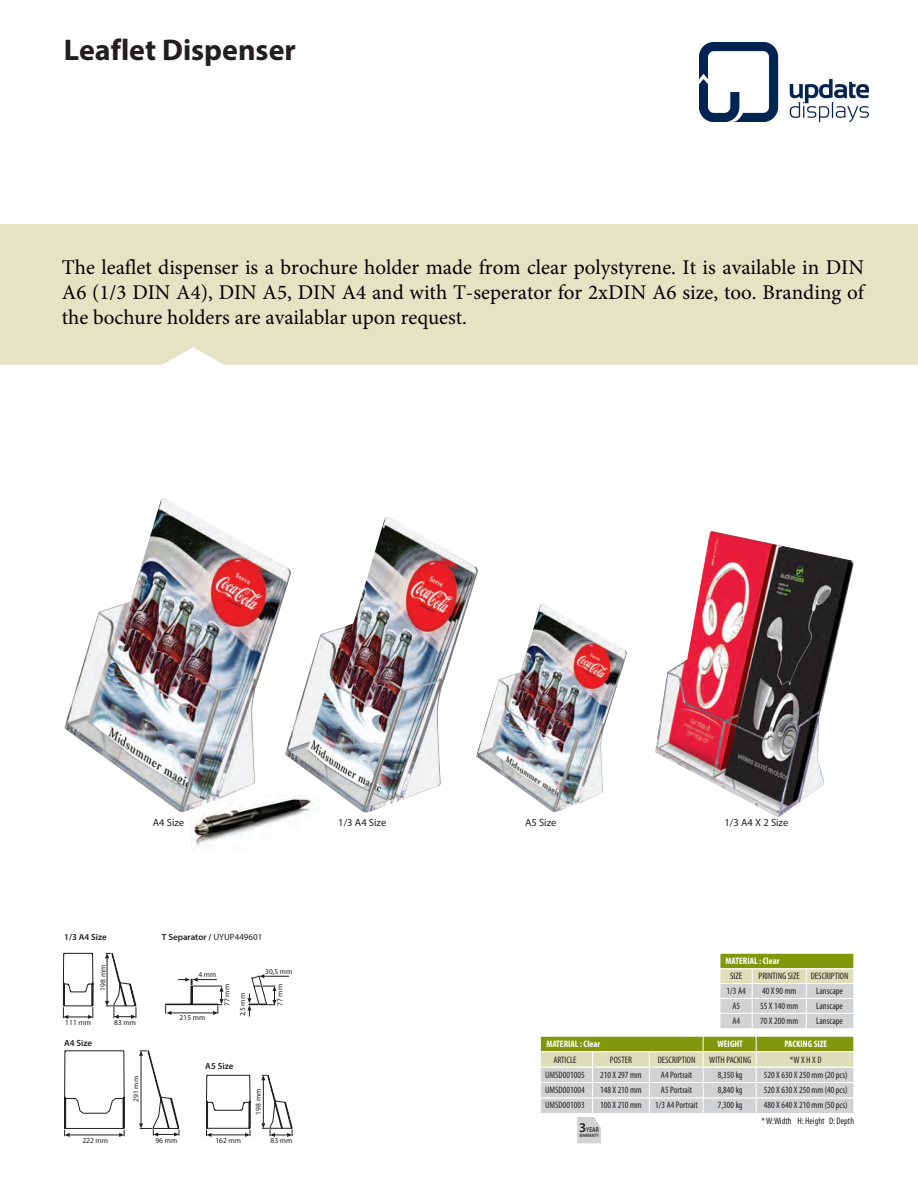
<style>
.page{position:relative;width:918px;height:1188px;background:#fff}
.page>*{position:absolute;margin:0;border:0;box-sizing:border-box;transform-origin:0 0}
.t1{font:700 30px "Myriad Pro";color:#231f20}
.t2{font:21px/25.2px "Minion Pro";color:#000;text-align:justify}
.t3{font:600 13.35px "Myriad Pro";color:#231f20}
.t4{font:10.5px "Myriad Pro";color:#231f20}
.t5{font:condensed 9.45px "Myriad Pro";color:#231f20}
.t6{font:700 condensed 9.45px "Myriad Pro";color:#fff}
.t7{font:600 9px "Myriad Pro";color:#231f20}
.t8{font:7.5px "Myriad Pro";color:#231f20}
.t9{font:600 7.05px "Myriad Pro";color:#231f20;scale:.8 1}
.t10{font:600 4.8px "Myriad Pro";color:#231f20;scale:.8 1}
.s1{font-weight:400}
</style>
<div class="page">
<img style="left:655px;top:531px;width:199px;height:286px">
<img style="left:191px;top:812px;width:112px;height:39px">
<div style="left:0;top:224px;width:918px;height:141px;background:#e4e4c5"></div>
<div style="left:720px;top:968px;width:134px;height:16px;background:#dddfba;border:1px solid #fff"></div>
<div style="left:720px;top:983px;width:134px;height:16px;background:#d1d2d4;border:1px solid #fff"></div>
<div style="left:720px;top:998px;width:134px;height:16px;background:#d1d2d4;border:1px solid #fff"></div>
<div style="left:720px;top:1013px;width:134px;height:16px;background:#d1d2d4;border:1px solid #fff"></div>
<div style="left:720px;top:953px;width:134px;height:16px;background:#81980d;border:1px solid #fff"></div>
<hr style="left:752px;top:969px;width:1px;height:60px;background:#fff">
<hr style="left:806px;top:969px;width:1px;height:60px;background:#fff">
<svg style="left:63px;top:952px;width:74px;height:67px"></svg>
<svg style="left:206px;top:1074px;width:87px;height:63px"></svg>
<svg style="left:64px;top:1050px;width:116px;height:87px"></svg>
<svg style="left:165px;top:974px;width:124px;height:42px"></svg>
<div style="left:540px;top:1067px;width:314px;height:16px;background:#d1d2d4;border:1px solid #fff"></div>
<div style="left:540px;top:1051px;width:314px;height:16px;background:#dddfba;border:1px solid #fff"></div>
<div style="left:540px;top:1036px;width:314px;height:16px;background:#81980d;border:1px solid #fff"></div>
<div style="left:540px;top:1082px;width:314px;height:16px;background:#d1d2d4;border:1px solid #fff"></div>
<div style="left:540px;top:1098px;width:314px;height:16px;background:#d1d2d4;border:1px solid #fff"></div>
<hr style="left:592px;top:1052px;width:1px;height:62px;background:#fff">
<hr style="left:649px;top:1052px;width:1px;height:62px;background:#fff">
<hr style="left:703px;top:1036px;width:1px;height:78px;background:#fff">
<hr style="left:756px;top:1036px;width:1px;height:78px;background:#fff">
<img style="left:64px;top:498px;width:221px;height:314px">
<img style="left:478px;top:604px;width:149px;height:208px">
<img style="left:285px;top:517px;width:193px;height:296px">
<svg style="left:577px;top:1117px;width:24px;height:26px"></svg>
<img style="left:699px;top:42px;width:170px;height:79px">
<p class="t1" style="left:64px;top:31px;width:234px">Leaflet Dispenser</p>
<h2 class="t2" style="left:62px;top:255px;width:804px">The leaflet dispenser is a brochure holder made from clear polystyrene. It is available in DIN A6 (1/3 DIN A4), DIN A5, DIN A4 and with T-seperator for 2xDIN A6 size, too. Branding of the bochure holders are availablar upon request.</h2>
<p class="t4" style="left:153px;top:816px;width:33px">A4 Size</p>
<p class="t4" style="left:338px;top:816px;width:49px">1/3 A4 Size</p>
<p class="t4" style="left:525px;top:816px;width:33px">A5 Size</p>
<p class="t4" style="left:725px;top:816px;width:65px">1/3 A4 X 2 Size</p>
<p class="t7" style="left:64px;top:932px;width:44px">1/3 A4 Size</p>
<p class="t7" style="left:162px;top:932px;width:102px">T Separator / <span class="s1">UYUP449601</span></p>
<p class="t8" style="left:98px;top:991px;width:27px;rotate:-90deg">198 mm</p>
<p class="t8" style="left:65px;top:1018px;width:27px">111 mm</p>
<p class="t8" style="left:114px;top:1018px;width:23px">83 mm</p>
<p class="t8" style="left:198px;top:970px;width:19px">4 mm</p>
<p class="t8" style="left:265px;top:967px;width:29px">30,5 mm</p>
<p class="t8" style="left:180px;top:1013px;width:27px">215 mm</p>
<p class="t8" style="left:222px;top:1006px;width:23px;rotate:-90deg">77 mm</p>
<p class="t8" style="left:275px;top:1006px;width:23px;rotate:-90deg">77 mm</p>
<p class="t8" style="left:238px;top:1016px;width:25px;rotate:-90deg">2,5 mm</p>
<p class="t6" style="left:726px;top:955px;width:55px">MATERIAL : Clear</p>
<p class="t5" style="left:730px;top:970px;width:14px">SIZE</p>
<p class="t5" style="left:727px;top:985px;width:21px">1/3 A4</p>
<p class="t5" style="left:732px;top:1000px;width:9px">A5</p>
<p class="t5" style="left:732px;top:1015px;width:9px">A4</p>
<p class="t5" style="left:759px;top:970px;width:43px">PRINTING SIZE</p>
<p class="t5" style="left:762px;top:985px;width:36px">40 X 90 mm</p>
<p class="t5" style="left:760px;top:1000px;width:40px">55 X 140 mm</p>
<p class="t5" style="left:760px;top:1015px;width:40px">70 X 200 mm</p>
<p class="t5" style="left:811px;top:970px;width:39px">DESCRIPTION</p>
<p class="t5" style="left:816px;top:985px;width:28px">Lanscape</p>
<p class="t5" style="left:816px;top:1000px;width:28px">Lanscape</p>
<p class="t5" style="left:816px;top:1015px;width:28px">Lanscape</p>
<p class="t7" style="left:64px;top:1037px;width:30px">A4 Size</p>
<p class="t6" style="left:546px;top:1038px;width:55px">MATERIAL : Clear</p>
<p class="t6" style="left:718px;top:1038px;width:27px">WEIGHT</p>
<p class="t6" style="left:784px;top:1038px;width:44px">PACKING SIZE</p>
<p class="t8" style="left:131px;top:1102px;width:27px;rotate:-90deg">291 mm</p>
<p class="t7" style="left:205px;top:1060px;width:30px">A5 Size</p>
<p class="t8" style="left:254px;top:1115px;width:27px;rotate:-90deg">198 mm</p>
<p class="t5" style="left:553px;top:1054px;width:25px">ARTICLE</p>
<p class="t5" style="left:545px;top:1069px;width:41px">UMSD001005</p>
<p class="t5" style="left:545px;top:1084px;width:41px">UMSD001004</p>
<p class="t5" style="left:545px;top:1099px;width:41px">UMSD001003</p>
<p class="t5" style="left:610px;top:1054px;width:23px">POSTER</p>
<p class="t5" style="left:600px;top:1069px;width:43px">210 X 297 mm</p>
<p class="t5" style="left:600px;top:1084px;width:43px">148 X 210 mm</p>
<p class="t5" style="left:600px;top:1099px;width:43px">100 X 210 mm</p>
<p class="t5" style="left:658px;top:1054px;width:39px">DESCRIPTION</p>
<p class="t5" style="left:661px;top:1069px;width:33px">A4 Portrait</p>
<p class="t5" style="left:661px;top:1084px;width:33px">A5 Portrait</p>
<p class="t5" style="left:655px;top:1099px;width:44px">1/3 A4 Portrait</p>
<p class="t5" style="left:709px;top:1054px;width:44px">WITH PACKING</p>
<p class="t5" style="left:718px;top:1069px;width:26px">8,350 kg</p>
<p class="t5" style="left:718px;top:1084px;width:26px">8,840 kg</p>
<p class="t5" style="left:718px;top:1099px;width:26px">7,300 kg</p>
<p class="t5" style="left:790px;top:1054px;width:33px">*W X H X D</p>
<p class="t5" style="left:764px;top:1069px;width:85px">520 X 630 X 250 mm (20 pcs)</p>
<p class="t5" style="left:764px;top:1084px;width:85px">520 X 630 X 250 mm (40 pcs)</p>
<p class="t5" style="left:764px;top:1099px;width:85px">480 X 640 X 210 mm (50 pcs)</p>
<p class="t8" style="left:82px;top:1135px;width:27px">222 mm</p>
<p class="t8" style="left:155px;top:1136px;width:23px">96 mm</p>
<p class="t8" style="left:215px;top:1136px;width:27px">162 mm</p>
<p class="t8" style="left:271px;top:1136px;width:23px">83 mm</p>
<p class="t3" style="left:579px;top:1119px;width:9px">3</p>
<p class="t9" style="left:586px;top:1125px;width:17px">YEAR</p>
<p class="t10" style="left:580px;top:1132px;width:26px">WARRANTY</p>
<p class="t5" style="left:762px;top:1115px;width:94px">* W:Width H: Height D: Depth</p>
</div>
